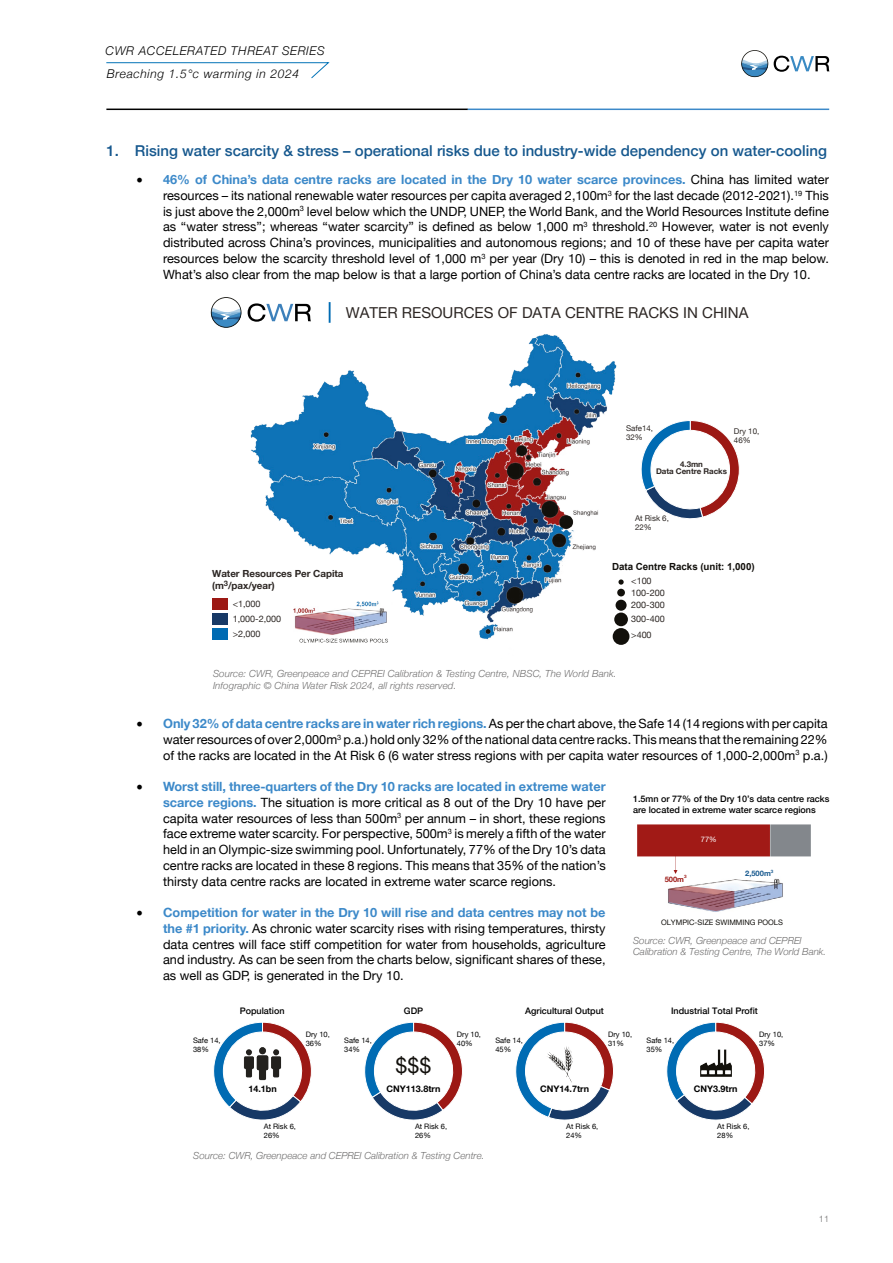
<style>
.page{position:relative;width:893px;height:1263px;background:#fff}
.page>*{position:absolute;margin:0;border:0;box-sizing:border-box;transform-origin:0 0}
.t1{font:21.3px "Helvetica Neue";color:#12100c}
.t2{font:500 15px "Helvetica Neue";color:#16588e}
.t3{font:15px "Helvetica Neue";color:#2c2623}
.t4{font:12.75px/15.8px "Helvetica Neue";color:#000;text-align:justify}
.t5{font:italic 300 12.15px/22.8px "Helvetica Neue";letter-spacing:.05em;color:#000}
.t6{font:italic 300 9.75px/11.7px "Helvetica Neue";color:#706f6f}
.t7{font:700 9.75px/11.2px "Helvetica Neue";letter-spacing:-.005em;color:#2c2623}
.t8{font:700 9.75px "Arial";letter-spacing:-.005em;color:#12100c}
.t9{font:500 9px/10.8px "Helvetica Neue";color:#000}
.t10{font:9px/14.5px "Helvetica Neue";letter-spacing:-.005em;color:#2c2623}
.t11{font:700 9px "Helvetica Neue";color:#000}
.t12{font:300 9px "Helvetica Neue";color:#706f6f}
.t13{font:7.95px/9px "Helvetica Neue";letter-spacing:-.005em;color:#2c2623}
.t14{font:700 7.95px/7.2px "Helvetica Neue";letter-spacing:-.005em;color:#2c2623;text-align:center}
.t15{font:7.5px/9px "Helvetica Neue";color:#000}
.t16{font:7.5px "Helvetica Neue";color:#12100c}
.t17{font:700 7.5px "Helvetica Neue";color:#16588e}
.t18{font:700 7.5px "Helvetica Neue";color:#9c1814}
.t19{font:7.5px "Helvetica Neue";color:#fff}
.s1{font-family:"Minion Pro";font-size:18px}
.s2{font-weight:700;color:#3c89c9}
</style>
<div class="page">
<svg style="left:741px;top:50px;width:27px;height:27px"></svg>
<svg style="left:774px;top:56px;width:55px;height:16px"></svg>
<hr style="left:106px;top:109px;width:362px;height:1px;background:#000">
<hr style="left:468px;top:109px;width:361px;height:1px;background:#3c89c9">
<svg style="left:705px;top:423px;width:35px;height:94px"></svg>
<img style="left:210px;top:302px;width:495px;height:343px">
<svg style="left:618px;top:579px;width:6px;height:6px"></svg>
<div style="left:617px;top:589px;width:8px;height:7px;background:#12100b;border-radius:50%"></div>
<div style="left:616px;top:600px;width:11px;height:11px;background:#12100b;border-radius:50%"></div>
<div style="left:614px;top:612px;width:14px;height:14px;background:#12100b;border-radius:50%"></div>
<div style="left:613px;top:628px;width:16px;height:17px;background:#12100b;border-radius:50%"></div>
<hr style="left:329px;top:302px;width:2px;height:21px;background:#006bb3">
<svg style="left:211px;top:297px;width:30px;height:31px"></svg>
<svg style="left:248px;top:303px;width:63px;height:19px"></svg>
<svg style="left:213px;top:1022px;width:99px;height:98px"></svg>
<img style="left:239px;top:1040px;width:46px;height:48px">
<svg style="left:515px;top:1022px;width:99px;height:98px"></svg>
<svg style="left:666px;top:1022px;width:99px;height:98px"></svg>
<img style="left:696px;top:1042px;width:39px;height:41px">
<svg style="left:364px;top:1022px;width:99px;height:98px"></svg>
<img style="left:687px;top:878px;width:96px;height:34px">
<svg style="left:668px;top:886px;width:66px;height:25px"></svg>
<img style="left:637px;top:824px;width:174px;height:33px">
<svg style="left:674px;top:853px;width:3px;height:21px"></svg>
<svg style="left:106px;top:62px;width:224px;height:17px"></svg>
<p class="t5" style="left:106px;top:38px;width:221px">CWR ACCELERATED THREAT SERIES<br>Breaching 1.5°c warming in 2024</p>
<p class="t2" style="left:106px;top:139px;width:722px">1. Rising water scarcity &amp; stress – operational risks due to industry-wide dependency on water-cooling</p>
<p class="t4" style="left:163px;top:172px;width:667px;text-indent:-27px"><span class="s1">•</span> <span class="s2">46% of China’s data centre racks are located in the Dry 10 water scarce provinces.</span> China has limited water resources – its national renewable water resources per capita averaged 2,100m<sup>3</sup> for the last decade (2012-2021).<sup>19</sup> This is just above the 2,000m<sup>3</sup> level below which the UNDP, UNEP, the World Bank, and the World Resources Institute define as “water stress”; whereas “water scarcity” is defined as below 1,000 m<sup>3</sup> threshold.<sup>20</sup> However, water is not evenly distributed across China’s provinces, municipalities and autonomous regions; and 10 of these have per capita water resources below the scarcity threshold level of 1,000 m<sup>3</sup> per year (Dry 10) – this is denoted in red in the map below.<br>What’s also clear from the map below is that a large portion of China’s data centre racks are located in the Dry 10.</p>
<p class="t3" style="left:346px;top:302px;width:404px">WATER RESOURCES OF DATA CENTRE RACKS IN CHINA</p>
<p class="t13" style="left:626px;top:424px;width:28px">Safe14,<br>32%</p>
<p class="t13" style="left:734px;top:427px;width:27px">Dry 10,<br>46%</p>
<p class="t14" style="left:656px;top:461px;width:73px">4.3mn<br>Data Centre Racks</p>
<p class="t7" style="left:212px;top:568px;width:133px">Water Resources Per Capita (m<sup>3</sup>/pax/year)</p>
<p class="t10" style="left:233px;top:597px;width:50px">&lt;1,000<br>1,000-2,000 &gt;2,000</p>
<p class="t13" style="left:635px;top:514px;width:35px">At Risk 6,<br>22%</p>
<p class="t8" style="left:612px;top:560px;width:144px">Data Centre Racks (unit: 1,000)</p>
<p class="t10" style="left:631px;top:576px;width:35px;line-height:11.2px">&lt;100<br>100-200</p>
<p class="t10" style="left:631px;top:598px;width:35px;line-height:14.1px">200-300<br>300-400</p>
<p class="t10" style="left:631px;top:628px;width:22px">&gt;400</p>
<p class="t6" style="left:213px;top:667px;width:405px">Source: CWR, Greenpeace and CEPREI Calibration &amp; Testing Centre, NBSC, The World Bank.<br>Infographic © China Water Risk 2024, all rights reserved.</p>
<p class="t4" style="left:163px;top:716px;width:666px;text-indent:-27px"><span class="s1">•</span> <span class="s2">Only 32% of data centre racks are in water rich regions.</span> As per the chart above, the Safe 14 (14 regions with per capita water resources of over 2,000m<sup>3</sup> p.a.) hold only 32% of the national data centre racks. This means that the remaining 22% of the racks are located in the At Risk 6 (6 water stress regions with per capita water resources of 1,000-2,000m<sup>3</sup> p.a.)</p>
<p class="t4" style="left:163px;top:779px;width:444px;text-indent:-27px"><span class="s1">•</span> <span class="s2">Worst still, three-quarters of the Dry 10 racks are located in extreme water scarce regions.</span> The situation is more critical as 8 out of the Dry 10 have per capita water resources of less than 500m<sup>3</sup> per annum – in short, these regions face extreme water scarcity. For perspective, 500m<sup>3</sup> is merely a fifth of the water held in an Olympic-size swimming pool. Unfortunately, 77% of the Dry 10’s data centre racks are located in these 8 regions. This means that 35% of the nation’s thirsty data centre racks are located in extreme water scarce regions.</p>
<p class="t4" style="left:163px;top:905px;width:444px;text-indent:-27px"><span class="s1">•</span> <span class="s2">Competition for water in the Dry 10 will rise and data centres may not be the #1 priority.</span> As chronic water scarcity rises with rising temperatures, thirsty data centres will face stiff competition for water from households, agriculture and industry. As can be seen from the charts below, significant shares of these, as well as GDP, is generated in the Dry 10.</p>
<p class="t9" style="left:633px;top:793px;width:198px">1.5mn or 77% of the Dry 10’s data centre racks are located in extreme water scarce regions</p>
<p class="t19" style="left:701px;top:834px;width:17px">77%</p>
<p class="t17" style="left:745px;top:867px;width:30px">2,500m<sup>3</sup></p>
<p class="t18" style="left:665px;top:873px;width:23px">500m<sup>3</sup></p>
<p class="t16" style="left:661px;top:917px;width:123px">OLYMPIC-SIZE SWIMMING POOLS</p>
<p class="t6" style="left:633px;top:933px;width:195px">Source: CWR, Greenpeace and CEPREI<br>Calibration &amp; Testing Centre, The World Bank.</p>
<p class="t9" style="left:240px;top:1005px;width:46px">Population</p>
<p class="t9" style="left:404px;top:1005px;width:21px">GDP</p>
<p class="t9" style="left:525px;top:1005px;width:80px">Agricultural Output</p>
<p class="t9" style="left:671px;top:1005px;width:88px">Industrial Total Profit</p>
<p class="t15" style="left:193px;top:1036px;width:29px">Safe 14,<br>38%</p>
<p class="t15" style="left:457px;top:1030px;width:26px">Dry 10,<br>40%</p>
<p class="t15" style="left:306px;top:1030px;width:26px">Dry 10,<br>36%</p>
<p class="t15" style="left:344px;top:1036px;width:29px">Safe 14,<br>34%</p>
<p class="t15" style="left:608px;top:1030px;width:26px">Dry 10,<br>31%</p>
<p class="t15" style="left:495px;top:1036px;width:29px">Safe 14,<br>45%</p>
<p class="t15" style="left:759px;top:1030px;width:26px">Dry 10,<br>37%</p>
<p class="t15" style="left:646px;top:1036px;width:29px">Safe 14,<br>35%</p>
<h1 class="t1" style="left:396px;top:1050px;width:37px">$$$</h1>
<p class="t11" style="left:248px;top:1081px;width:30px">14.1bn</p>
<p class="t11" style="left:387px;top:1081px;width:55px">CNY113.8trn</p>
<p class="t11" style="left:540px;top:1081px;width:50px">CNY14.7trn</p>
<p class="t11" style="left:694px;top:1081px;width:45px">CNY3.9trn</p>
<p class="t15" style="left:264px;top:1122px;width:34px">At Risk 6,<br>26%</p>
<p class="t15" style="left:415px;top:1122px;width:34px">At Risk 6,<br>26%</p>
<p class="t6" style="left:193px;top:1149px;width:293px">Source: CWR, Greenpeace and CEPREI Calibration &amp; Testing Centre.</p>
<p class="t15" style="left:566px;top:1122px;width:34px">At Risk 6,<br>24%</p>
<p class="t15" style="left:717px;top:1122px;width:34px">At Risk 6,<br>28%</p>
<p class="t12" style="left:819px;top:1211px;width:12px">11</p>
</div>
